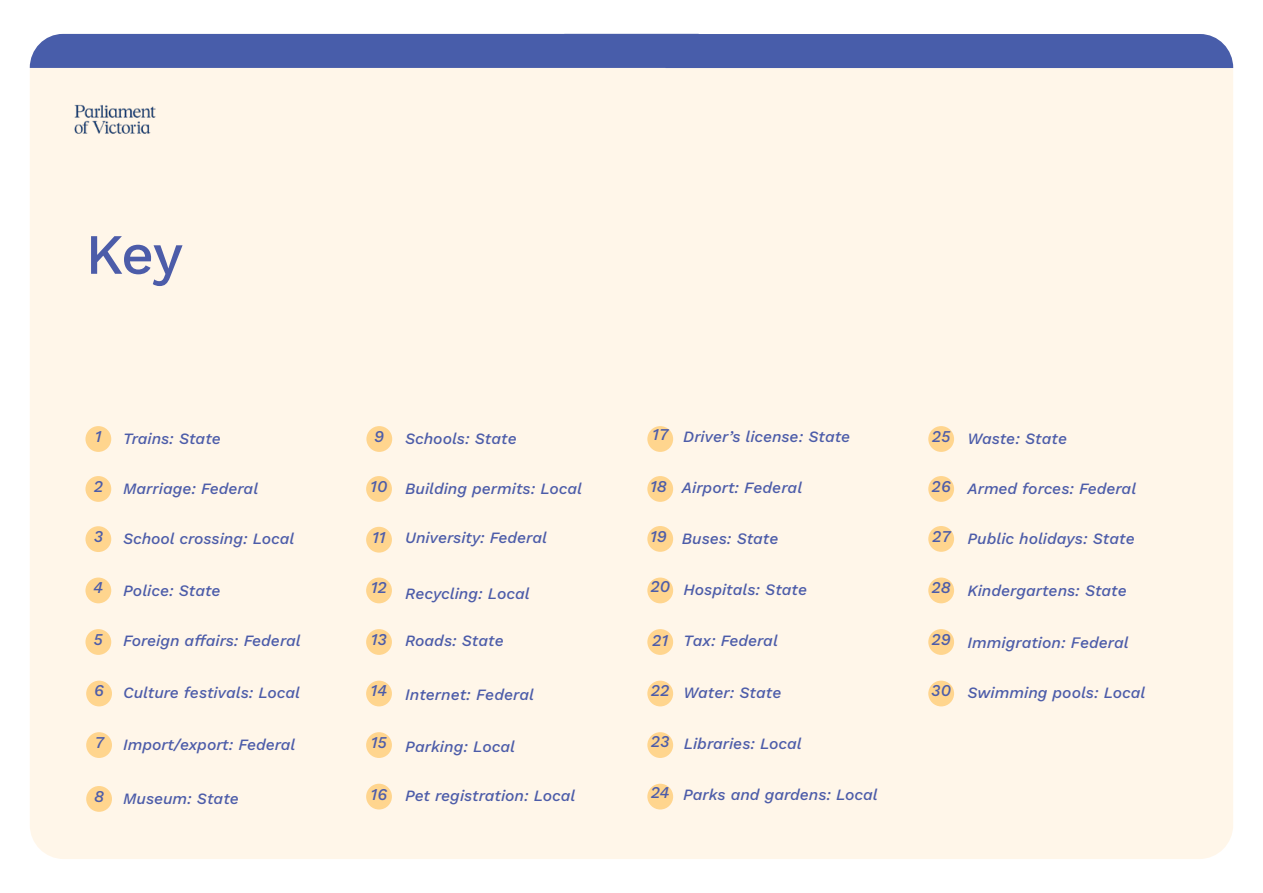
<style>
.page{position:relative;width:1263px;height:893px;background:#fff}
.page>*{position:absolute;margin:0;border:0;box-sizing:border-box;transform-origin:0 0}
.t1{font:500 57px "Work Sans";color:#4c5ca9}
.t2{font:italic 500 16.5px "Work Sans";color:#4c5ca9}
.t3{font:italic 500 15.75px "Work Sans";color:#4c5ca9}
.s1{font-size:16.5px}
</style>
<div class="page">
<div style="left:30px;top:34px;width:1203px;height:825px;background:#fff6e9;border-radius:34px"></div>
<img style="left:74px;top:104px;width:82px;height:30px">
<div style="left:30px;top:34px;width:1203px;height:34px;background:#485daa"></div>
<div style="left:85px;top:426px;width:26px;height:26px;background:#ffd58e;border-radius:50%"></div>
<div style="left:366px;top:426px;width:26px;height:26px;background:#ffd58e;border-radius:50%"></div>
<div style="left:647px;top:476px;width:26px;height:26px;background:#ffd58e;border-radius:50%"></div>
<div style="left:85px;top:476px;width:26px;height:26px;background:#ffd58e;border-radius:50%"></div>
<div style="left:366px;top:527px;width:26px;height:26px;background:#ffd58e;border-radius:50%"></div>
<div style="left:647px;top:526px;width:26px;height:26px;background:#ffd58e;border-radius:50%"></div>
<div style="left:85px;top:526px;width:26px;height:26px;background:#ffd58e;border-radius:50%"></div>
<div style="left:366px;top:578px;width:26px;height:25px;background:#ffd58e;border-radius:50%"></div>
<div style="left:647px;top:629px;width:26px;height:26px;background:#ffd58e;border-radius:50%"></div>
<div style="left:85px;top:578px;width:26px;height:25px;background:#ffd58e;border-radius:50%"></div>
<div style="left:366px;top:629px;width:26px;height:26px;background:#ffd58e;border-radius:50%"></div>
<div style="left:647px;top:681px;width:26px;height:25px;background:#ffd58e;border-radius:50%"></div>
<div style="left:85px;top:629px;width:26px;height:26px;background:#ffd58e;border-radius:50%"></div>
<div style="left:366px;top:681px;width:26px;height:25px;background:#ffd58e;border-radius:50%"></div>
<div style="left:647px;top:732px;width:26px;height:26px;background:#ffd58e;border-radius:50%"></div>
<div style="left:86px;top:681px;width:26px;height:25px;background:#ffd58e;border-radius:50%"></div>
<div style="left:366px;top:732px;width:26px;height:26px;background:#ffd58e;border-radius:50%"></div>
<div style="left:647px;top:784px;width:26px;height:25px;background:#ffd58e;border-radius:50%"></div>
<div style="left:86px;top:732px;width:26px;height:26px;background:#ffd58e;border-radius:50%"></div>
<div style="left:366px;top:784px;width:26px;height:25px;background:#ffd58e;border-radius:50%"></div>
<div style="left:928px;top:426px;width:26px;height:26px;background:#ffd58e;border-radius:50%"></div>
<div style="left:86px;top:786px;width:26px;height:26px;background:#ffd58e;border-radius:50%"></div>
<div style="left:647px;top:426px;width:26px;height:26px;background:#ffd58e;border-radius:50%"></div>
<div style="left:928px;top:476px;width:26px;height:26px;background:#ffd58e;border-radius:50%"></div>
<div style="left:928px;top:526px;width:26px;height:26px;background:#ffd58e;border-radius:50%"></div>
<div style="left:928px;top:578px;width:26px;height:25px;background:#ffd58e;border-radius:50%"></div>
<div style="left:928px;top:629px;width:26px;height:26px;background:#ffd58e;border-radius:50%"></div>
<div style="left:366px;top:476px;width:26px;height:26px;background:#ffd58e;border-radius:50%"></div>
<div style="left:647px;top:578px;width:26px;height:25px;background:#ffd58e;border-radius:50%"></div>
<div style="left:928px;top:681px;width:26px;height:25px;background:#ffd58e;border-radius:50%"></div>
<h1 class="t1" style="left:85px;top:211px;width:99px">Key</h1>
<p class="t2" style="left:95px;top:424px;width:8px">1</p>
<p class="t3" style="left:123px;top:426px;width:99px">Trains: State</p>
<p class="t2" style="left:374px;top:424px;width:12px">9</p>
<p class="t3" style="left:405px;top:426px;width:113px">Schools: State</p>
<p class="t3" style="left:94px;top:476px;width:166px"><span class="s1">2</span> Marriage: Federal</p>
<p class="t3" style="left:94px;top:526px;width:202px"><span class="s1">3</span> School crossing: Local</p>
<p class="t3" style="left:372px;top:526px;width:176px"><span class="s1">11</span> University: Federal</p>
<p class="t3" style="left:371px;top:581px;width:160px"><sup>12</sup> Recycling: Local</p>
<p class="t3" style="left:371px;top:476px;width:213px"><span class="s1">10</span> Building permits: Local</p>
<p class="t3" style="left:94px;top:579px;width:129px"><sup>4</sup> Police: State</p>
<p class="t3" style="left:94px;top:628px;width:209px"><span class="s1">5</span> Foreign affairs: Federal</p>
<p class="t3" style="left:371px;top:628px;width:134px"><span class="s1">13</span> Roads: State</p>
<p class="t3" style="left:94px;top:681px;width:207px"><span class="s1">6</span> Culture festivals: Local</p>
<p class="t3" style="left:371px;top:683px;width:165px"><sup>14</sup> Internet: Federal</p>
<p class="t3" style="left:95px;top:732px;width:202px"><span class="s1">7</span> Import/export: Federal</p>
<p class="t3" style="left:371px;top:735px;width:145px"><sup>15</sup> Parking: Local</p>
<p class="t3" style="left:371px;top:784px;width:206px"><span class="s1">16</span> Pet registration: Local</p>
<p class="t3" style="left:94px;top:786px;width:146px"><span class="s1">8</span> Museum: State</p>
<p class="t3" style="left:653px;top:424px;width:199px"><span class="s1">17</span> Driver’s license: State</p>
<p class="t3" style="left:650px;top:476px;width:153px"><span class="s1">18</span> Airport: Federal</p>
<p class="t3" style="left:650px;top:527px;width:130px"><span class="s1">19</span> Buses: State</p>
<p class="t3" style="left:650px;top:578px;width:158px"><sup>20</sup> Hospitals: State</p>
<p class="t3" style="left:652px;top:629px;width:127px"><span class="s1">21</span> Tax: Federal</p>
<p class="t3" style="left:651px;top:680px;width:132px"><span class="s1">22</span> Water: State</p>
<p class="t3" style="left:651px;top:731px;width:152px"><span class="s1">23</span> Libraries: Local</p>
<p class="t3" style="left:651px;top:782px;width:228px"><span class="s1">24</span> Parks and gardens: Local</p>
<p class="t3" style="left:932px;top:426px;width:137px"><span class="s1">25</span> Waste: State</p>
<p class="t3" style="left:932px;top:476px;width:206px"><span class="s1">26</span> Armed forces: Federal</p>
<p class="t3" style="left:932px;top:526px;width:204px"><span class="s1">27</span> Public holidays: State</p>
<p class="t3" style="left:931px;top:579px;width:197px"><sup>28</sup> Kindergartens: State</p>
<p class="t3" style="left:931px;top:630px;width:199px"><sup>29</sup> Immigration: Federal</p>
<p class="t3" style="left:931px;top:681px;width:216px"><span class="s1">30</span> Swimming pools: Local</p>
</div>
